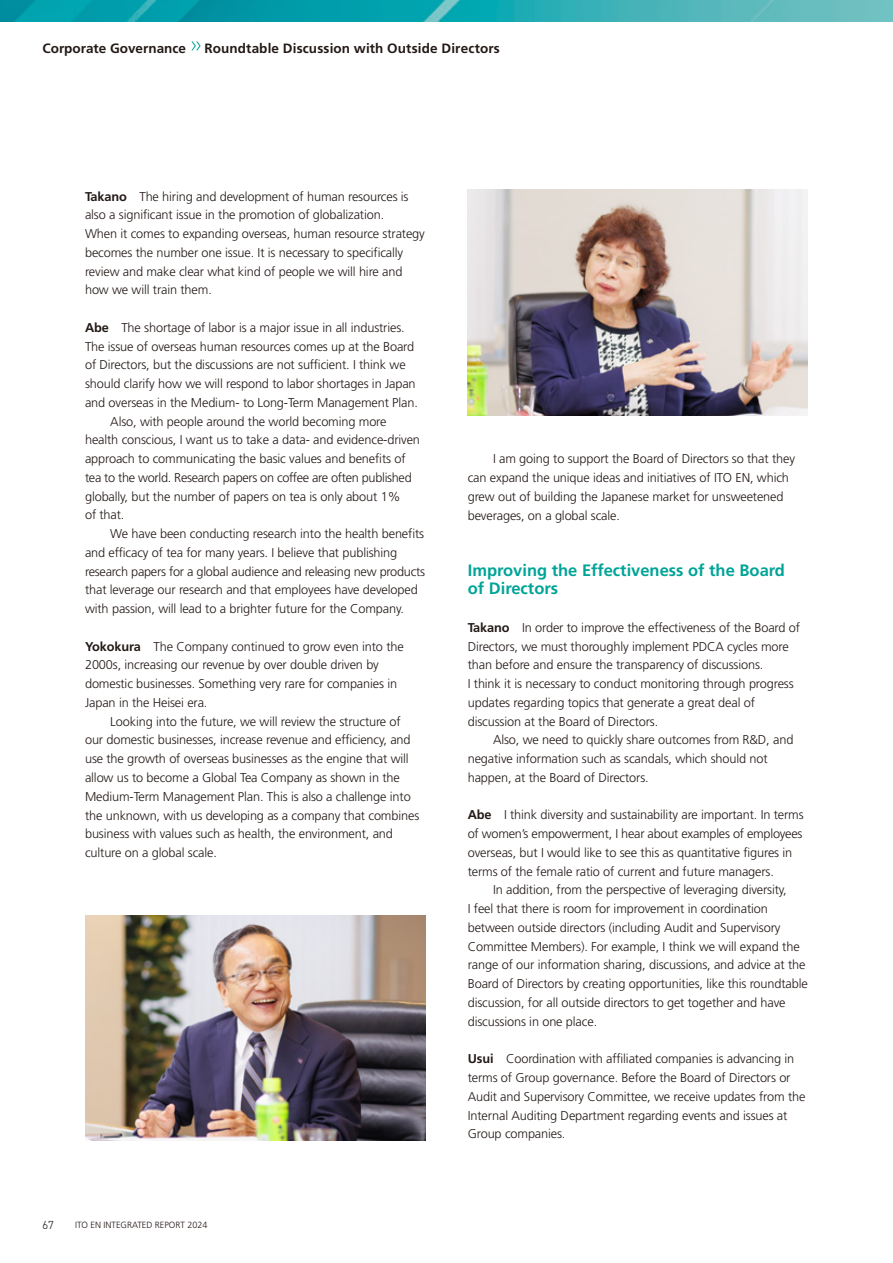
<style>
.page{position:relative;width:893px;height:1263px;background:#fff}
.page>*{position:absolute;margin:0;border:0;box-sizing:border-box;transform-origin:0 0}
.t1{font:700 16.5px/18.8px "Frutiger LT Std";color:#00a497}
.t2{font:700 13.5px "Frutiger LT Std";letter-spacing:.01em;color:#231916}
.t3{font:300 12.75px/18.8px "Frutiger LT Std";letter-spacing:-.01em;color:#231916}
.t4{font:300 11.7px "DIN2014";color:#231916}
.t5{font:300 9px "Frutiger LT Std";color:#231916}
.s1{font-weight:700}
</style>
<div class="page">
<img style="left:0;top:0;width:893px;height:21px">
<img style="left:85px;top:915px;width:340px;height:225px">
<img style="left:468px;top:190px;width:340px;height:225px">
<svg style="left:191px;top:41px;width:10px;height:9px"></svg>
<p class="t2" style="left:43px;top:40px;width:145px">Corporate Governance</p>
<p class="t2" style="left:204px;top:40px;width:297px">Roundtable Discussion with Outside Directors</p>
<p class="t3" style="left:85px;top:187px;width:341px"><span class="s1">Takano</span> The hiring and development of human resources is also a significant issue in the promotion of globalization.<br>When it comes to expanding overseas, human resource strategy becomes the number one issue. It is necessary to specifically review and make clear what kind of people we will hire and how we will train them.</p>
<p class="t3" style="left:85px;top:318px;width:321px"><span class="s1">Abe</span> The shortage of labor is a major issue in all industries.</p>
<p class="t3" style="left:85px;top:337px;width:331px">The issue of overseas human resources comes up at the Board</p>
<p class="t3" style="left:85px;top:356px;width:322px">of Directors, but the discussions are not sufficient. I think we</p>
<p class="t3" style="left:85px;top:374px;width:332px">should clarify how we will respond to labor shortages in Japan</p>
<p class="t3" style="left:85px;top:393px;width:334px">and overseas in the Medium- to Long-Term Management Plan.</p>
<p class="t3" style="left:110px;top:412px;width:278px">Also, with people around the world becoming more</p>
<p class="t3" style="left:85px;top:431px;width:336px">health conscious, I want us to take a data- and evidence-driven</p>
<p class="t3" style="left:85px;top:449px;width:322px">approach to communicating the basic values and benefits of</p>
<p class="t3" style="left:85px;top:468px;width:328px">tea to the world. Research papers on coffee are often published</p>
<p class="t3" style="left:85px;top:487px;width:317px">globally, but the number of papers on tea is only about 1%</p>
<p class="t3" style="left:85px;top:506px;width:41px">of that.</p>
<p class="t3" style="left:110px;top:524px;width:315px">We have been conducting research into the health benefits</p>
<p class="t3" style="left:85px;top:543px;width:314px">and efficacy of tea for many years. I believe that publishing</p>
<p class="t3" style="left:85px;top:562px;width:342px">research papers for a global audience and releasing new products</p>
<p class="t3" style="left:85px;top:581px;width:334px">that leverage our research and that employees have developed</p>
<p class="t3" style="left:85px;top:600px;width:320px">with passion, will lead to a brighter future for the Company.</p>
<p class="t3" style="left:85px;top:637px;width:320px"><span class="s1">Yokokura</span> The Company continued to grow even into the 2000s, increasing our revenue by over double driven by domestic businesses. Something very rare for companies in Japan in the Heisei era.</p>
<p class="t3" style="left:85px;top:712px;width:336px;text-indent:25px">Looking into the future, we will review the structure of our domestic businesses, increase revenue and efficiency, and use the growth of overseas businesses as the engine that will allow us to become a Global Tea Company as shown in the Medium-Term Management Plan. This is also a challenge into the unknown, with us developing as a company that combines business with values such as health, the environment, and culture on a global scale.</p>
<p class="t4" style="left:43px;top:1218px;width:13px">67</p>
<p class="t5" style="left:75px;top:1220px;width:134px">ITO EN INTEGRATED REPORT 2024</p>
<p class="t3" style="left:468px;top:450px;width:329px;text-indent:25px">I am going to support the Board of Directors so that they can expand the unique ideas and initiatives of ITO EN, which grew out of building the Japanese market for unsweetened beverages, on a global scale.</p>
<p class="t1" style="left:468px;top:560px;width:319px">Improving the Effectiveness of the Board of Directors</p>
<p class="t3" style="left:468px;top:618px;width:334px"><span class="s1">Takano</span> In order to improve the effectiveness of the Board of Directors, we must thoroughly implement PDCA cycles more than before and ensure the transparency of discussions.<br>I think it is necessary to conduct monitoring through progress updates regarding topics that generate a great deal of discussion at the Board of Directors.</p>
<p class="t3" style="left:468px;top:731px;width:327px;text-indent:25px">Also, we need to quickly share outcomes from R&amp;D, and negative information such as scandals, which should not happen, at the Board of Directors.</p>
<p class="t3" style="left:468px;top:806px;width:337px"><span class="s1">Abe</span> I think diversity and sustainability are important. In terms of women’s empowerment, I hear about examples of employees overseas, but I would like to see this as quantitative figures in terms of the female ratio of current and future managers.</p>
<p class="t3" style="left:468px;top:881px;width:342px;text-indent:25px">In addition, from the perspective of leveraging diversity,<br>I feel that there is room for improvement in coordination between outside directors (including Audit and Supervisory Committee Members). For example, I think we will expand the range of our information sharing, discussions, and advice at the Board of Directors by creating opportunities, like this roundtable discussion, for all outside directors to get together and have discussions in one place.</p>
<p class="t3" style="left:468px;top:1050px;width:339px"><span class="s1">Usui</span> Coordination with affiliated companies is advancing in terms of Group governance. Before the Board of Directors or Audit and Supervisory Committee, we receive updates from the Internal Auditing Department regarding events and issues at Group companies.</p>
</div>
